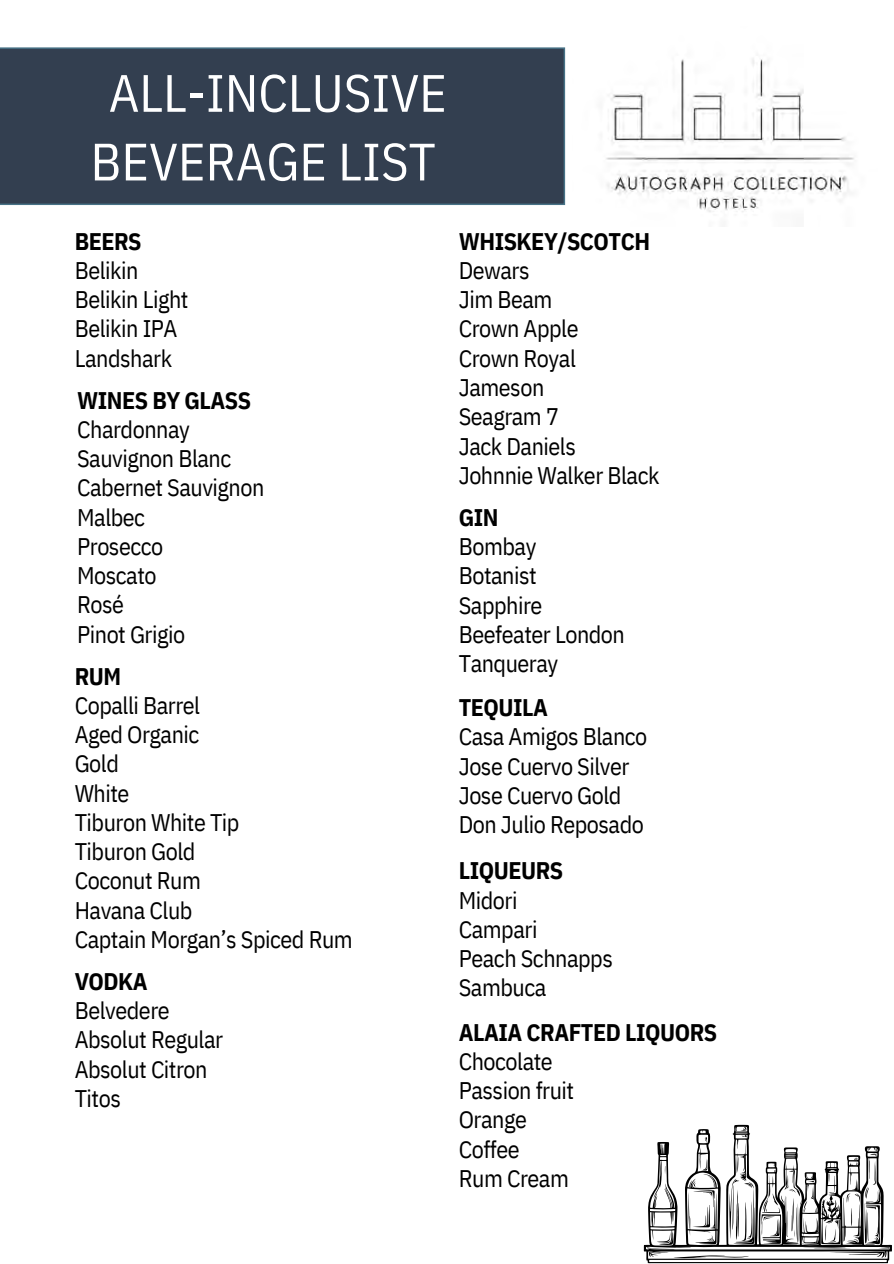
<style>
.page{position:relative;width:894px;height:1264px;background:#fff}
.page>*{position:absolute;margin:0;border:0;box-sizing:border-box;transform-origin:0 0}
.t1{font:52.5px/68.7px "IBM Plex Sans Cond";color:#fff;text-align:center}
.t2{font:24px "IBM Plex Sans Cond";letter-spacing:-.02em;color:#000}
.t3{font:700 24px "IBM Plex Sans Cond";letter-spacing:-.02em;color:#000}
</style>
<div class="page">
<div style="left:0;top:47px;width:565px;height:158px;background:#333f50"></div>
<img style="left:606px;top:58px;width:248px;height:154px">
<svg style="left:643px;top:1124px;width:248px;height:139px"></svg>
<h1 class="t1" style="left:90px;top:58px;width:358px">ALL-INCLUSIVE<br>BEVERAGE LIST</h1>
<p class="t3" style="left:75px;top:225px;width:68px">BEERS</p>
<p class="t2" style="left:75px;top:254px;width:65px">Belikin</p>
<p class="t2" style="left:75px;top:283px;width:115px">Belikin Light</p>
<p class="t2" style="left:75px;top:313px;width:104px">Belikin IPA</p>
<p class="t2" style="left:75px;top:342px;width:99px">Landshark</p>
<p class="t3" style="left:77px;top:384px;width:175px">WINES BY GLASS</p>
<p class="t2" style="left:77px;top:413px;width:114px">Chardonnay</p>
<p class="t2" style="left:77px;top:442px;width:156px">Sauvignon Blanc</p>
<p class="t2" style="left:77px;top:472px;width:189px">Cabernet Sauvignon</p>
<p class="t2" style="left:77px;top:501px;width:69px">Malbec</p>
<p class="t2" style="left:77px;top:530px;width:88px">Prosecco</p>
<p class="t2" style="left:77px;top:559px;width:81px">Moscato</p>
<p class="t2" style="left:77px;top:589px;width:48px">Rosé</p>
<p class="t2" style="left:77px;top:618px;width:109px">Pinot Grigio</p>
<p class="t3" style="left:75px;top:660px;width:48px">RUM</p>
<p class="t2" style="left:75px;top:689px;width:127px">Copalli Barrel</p>
<p class="t2" style="left:75px;top:718px;width:126px">Aged Organic</p>
<p class="t2" style="left:75px;top:747px;width:46px">Gold</p>
<p class="t2" style="left:75px;top:777px;width:56px">White</p>
<p class="t2" style="left:75px;top:806px;width:166px">Tiburon White Tip</p>
<p class="t2" style="left:75px;top:835px;width:122px">Tiburon Gold</p>
<p class="t2" style="left:75px;top:864px;width:128px">Coconut Rum</p>
<p class="t2" style="left:75px;top:894px;width:119px">Havana Club</p>
<p class="t2" style="left:75px;top:923px;width:279px">Captain Morgan’s Spiced Rum</p>
<p class="t3" style="left:75px;top:965px;width:74px">VODKA</p>
<p class="t2" style="left:75px;top:994px;width:96px">Belvedere</p>
<p class="t2" style="left:75px;top:1023px;width:150px">Absolut Regular</p>
<p class="t2" style="left:75px;top:1053px;width:134px">Absolut Citron</p>
<p class="t2" style="left:75px;top:1082px;width:48px">Titos</p>
<p class="t3" style="left:458px;top:225px;width:193px">WHISKEY/SCOTCH</p>
<p class="t2" style="left:458px;top:254px;width:72px">Dewars</p>
<p class="t2" style="left:458px;top:283px;width:95px">Jim Beam</p>
<p class="t2" style="left:458px;top:313px;width:121px">Crown Apple</p>
<p class="t2" style="left:458px;top:342px;width:119px">Crown Royal</p>
<p class="t2" style="left:458px;top:371px;width:87px">Jameson</p>
<p class="t2" style="left:458px;top:400px;width:102px">Seagram 7</p>
<p class="t2" style="left:458px;top:430px;width:119px">Jack Daniels</p>
<p class="t2" style="left:458px;top:459px;width:202px">Johnnie Walker Black</p>
<p class="t3" style="left:458px;top:501px;width:41px">GIN</p>
<p class="t2" style="left:458px;top:530px;width:79px">Bombay</p>
<p class="t2" style="left:458px;top:559px;width:80px">Botanist</p>
<p class="t2" style="left:458px;top:589px;width:85px">Sapphire</p>
<p class="t2" style="left:458px;top:618px;width:168px">Beefeater London</p>
<p class="t2" style="left:458px;top:647px;width:101px">Tanqueray</p>
<p class="t3" style="left:458px;top:691px;width:91px">TEQUILA</p>
<p class="t2" style="left:458px;top:720px;width:190px">Casa Amigos Blanco</p>
<p class="t2" style="left:458px;top:750px;width:172px">Jose Cuervo Silver</p>
<p class="t2" style="left:458px;top:779px;width:164px">Jose Cuervo Gold</p>
<p class="t2" style="left:458px;top:808px;width:187px">Don Julio Reposado</p>
<p class="t3" style="left:458px;top:854px;width:106px">LIQUEURS</p>
<p class="t2" style="left:458px;top:884px;width:60px">Midori</p>
<p class="t2" style="left:458px;top:913px;width:80px">Campari</p>
<p class="t2" style="left:458px;top:942px;width:156px">Peach Schnapps</p>
<p class="t2" style="left:458px;top:971px;width:89px">Sambuca</p>
<p class="t3" style="left:458px;top:1016px;width:260px">ALAIA CRAFTED LIQUORS</p>
<p class="t2" style="left:458px;top:1045px;width:96px">Chocolate</p>
<p class="t2" style="left:458px;top:1074px;width:117px">Passion fruit</p>
<p class="t2" style="left:458px;top:1103px;width:70px">Orange</p>
<p class="t2" style="left:458px;top:1133px;width:63px">Coffee</p>
<p class="t2" style="left:458px;top:1162px;width:112px">Rum Cream</p>
</div>
